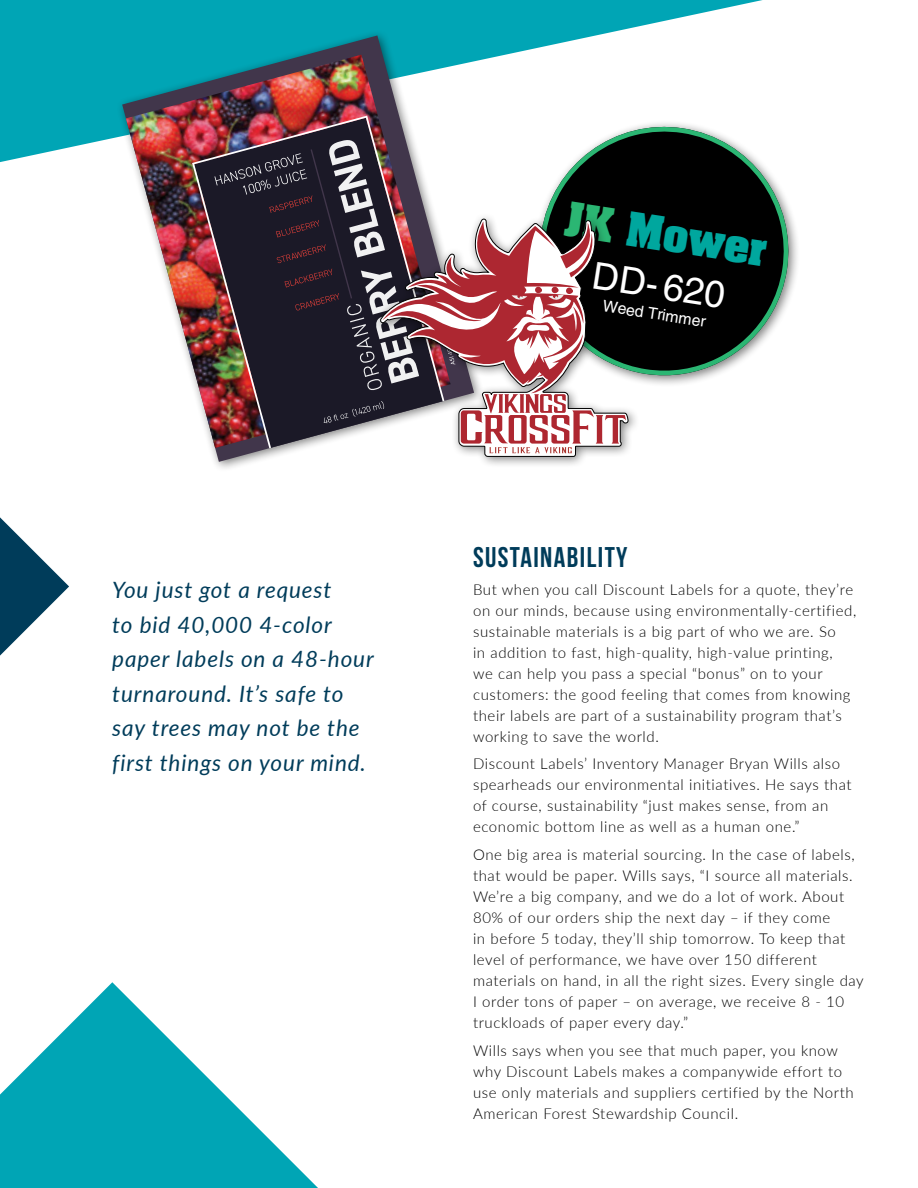
<style>
.page{position:relative;width:918px;height:1188px;background:#fff}
.page>*{position:absolute;margin:0;border:0;box-sizing:border-box;transform-origin:0 0}
.t1{font:700 40.2px "Aachen";color:#00a79e}
.t2{font:37.35px "Helvetica";color:#fff}
.t3{font:700 28.5px "Bebas Neue";letter-spacing:.05em;color:#003c5a}
.t4{font:italic 22.5px/34.5px "Lato";letter-spacing:.04em;color:#003c5a}
.t5{font:15.9px "Helvetica";color:#fff}
.t6{font:300 15px/21px "Lato";letter-spacing:.04em;color:#000}
.s1{color:#2bb673}
</style>
<div class="page">
<svg style="left:0;top:517px;width:69px;height:139px"></svg>
<svg style="left:0;top:982px;width:318px;height:206px;fill:#00a5b5"></svg>
<svg style="left:0;top:0;width:763px;height:162px;fill:#00a5b5"></svg>
<div style="left:116px;top:29px;width:369px;height:444px;background:#000;opacity:.5"></div>
<svg style="left:122px;top:35px;width:352px;height:427px;fill:#00a5b5"></svg>
<img style="left:126px;top:55px;width:325px;height:393px">
<img style="left:192px;top:116px;width:252px;height:332px">
<div style="left:532px;top:119px;width:268px;height:268px;background:#fff"></div>
<svg style="left:539px;top:118px;width:258px;height:264px;fill:#000"></svg>
<div style="left:373px;top:212px;width:267px;height:257px;background:#000;opacity:.5"></div>
<svg style="left:379px;top:218px;width:250px;height:239px"></svg>
<svg style="left:214px;top:138px;width:412px;height:315px"></svg>
<h3 class="t4" style="left:112px;top:572px;width:263px">You just got a request<br>to bid 40,000 4-color paper labels on a 48-hour turnaround. It’s safe to say trees may not be the first things on your mind.</h3>
<h1 class="t1" style="left:571px;top:189px;width:205px;rotate:9deg"><span class="s1">JK</span> Mower</h1>
<h2 class="t2" style="left:596px;top:253px;width:136px;rotate:9deg">DD- 620</h2>
<p class="t5" style="left:605px;top:296px;width:105px;rotate:9deg">Weed Trimmer</p>
<h3 class="t3" style="left:473px;top:542px;width:156px">SUSTAINABILITY</h3>
<p class="t6" style="left:473px;top:578px;width:385px">But when you call Discount Labels for a quote, they’re on our minds, because using environmentally-certified, sustainable materials is a big part of who we are. So<br>in addition to fast, high-quality, high-value printing,<br>we can help you pass a special “bonus” on to your customers: the good feeling that comes from knowing their labels are part of a sustainability program that’s working to save the world.</p>
<p class="t6" style="left:473px;top:753px;width:380px">Discount Labels’ Inventory Manager Bryan Wills also spearheads our environmental initiatives. He says that of course, sustainability “just makes sense, from an economic bottom line as well as a human one.”</p>
<p class="t6" style="left:473px;top:844px;width:392px">One big area is material sourcing. In the case of labels, that would be paper. Wills says, “I source all materials.<br>We’re a big company, and we do a lot of work. About 80% of our orders ship the next day – if they come<br>in before 5 today, they’ll ship tomorrow. To keep that level of performance, we have over 150 different materials on hand, in all the right sizes. Every single day I order tons of paper – on average, we receive 8 - 10 truckloads of paper every day.”</p>
<p class="t6" style="left:473px;top:1040px;width:382px">Wills says when you see that much paper, you know why Discount Labels makes a companywide effort to use only materials and suppliers certified by the North American Forest Stewardship Council.</p>
</div>
